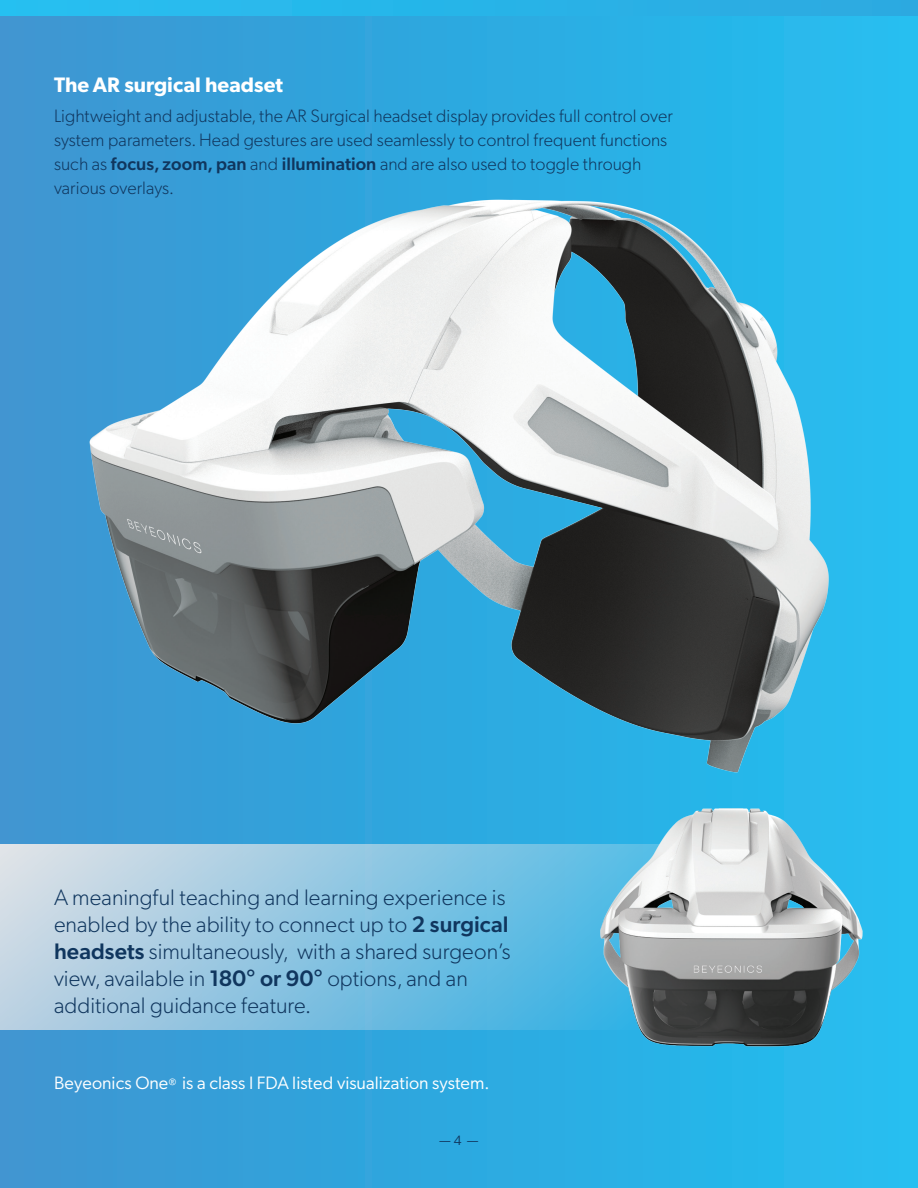
<style>
.page{position:relative;width:918px;height:1188px;background:#fff}
.page>*{position:absolute;margin:0;border:0;box-sizing:border-box;transform-origin:0 0}
.t1{font:300 22.5px/27px "Gibson";color:#10365e}
.t2{font:600 21px "Gibson";color:#fff}
.t3{font:300 18px/24px "Gibson";color:#10365e}
.t4{font:18px "Gibson";color:#fff}
.t5{font:13.5px "Gibson";color:#10365e}
.s1{font-weight:500}
.s2{font-size:15px}
</style>
<div class="page">
<div style="left:0;top:0;width:918px;height:1188px;background:linear-gradient(to right,#3d95d0,#22bff0)"></div>
<img style="left:83px;top:193px;width:752px;height:592px">
<svg style="left:0;top:845px;width:595px;height:185px;background:#8ec6e2"></svg>
<img style="left:595px;top:803px;width:271px;height:253px">
<div style="left:0;top:0;width:918px;height:15px;background:#29b5e8"></div>
<p class="t2" style="left:54px;top:69px;width:231px">The AR surgical headset</p>
<p class="t3" style="left:54px;top:103px;width:621px">Lightweight and adjustable, the AR Surgical headset display provides full control over system parameters. Head gestures are used seamlessly to control frequent functions such as <span class="s1">focus, zoom, pan</span> and <span class="s1">illumination</span> and are also used to toggle through various overlays.</p>
<p class="t1" style="left:54px;top:882px;width:458px">A meaningful teaching and learning experience is enabled by the ability to connect up to <span class="s1">2 surgical headsets</span> simultaneously, with a shared surgeon’s view, available in <span class="s1">180° or 90°</span> options, and an additional guidance feature.</p>
<p class="t4" style="left:54px;top:1070px;width:437px">Beyeonics One<span class="s2">®</span> is a class I FDA listed visualization system.</p>
<p class="t5" style="left:439px;top:1131px;width:41px">— 4 —</p>
</div>
